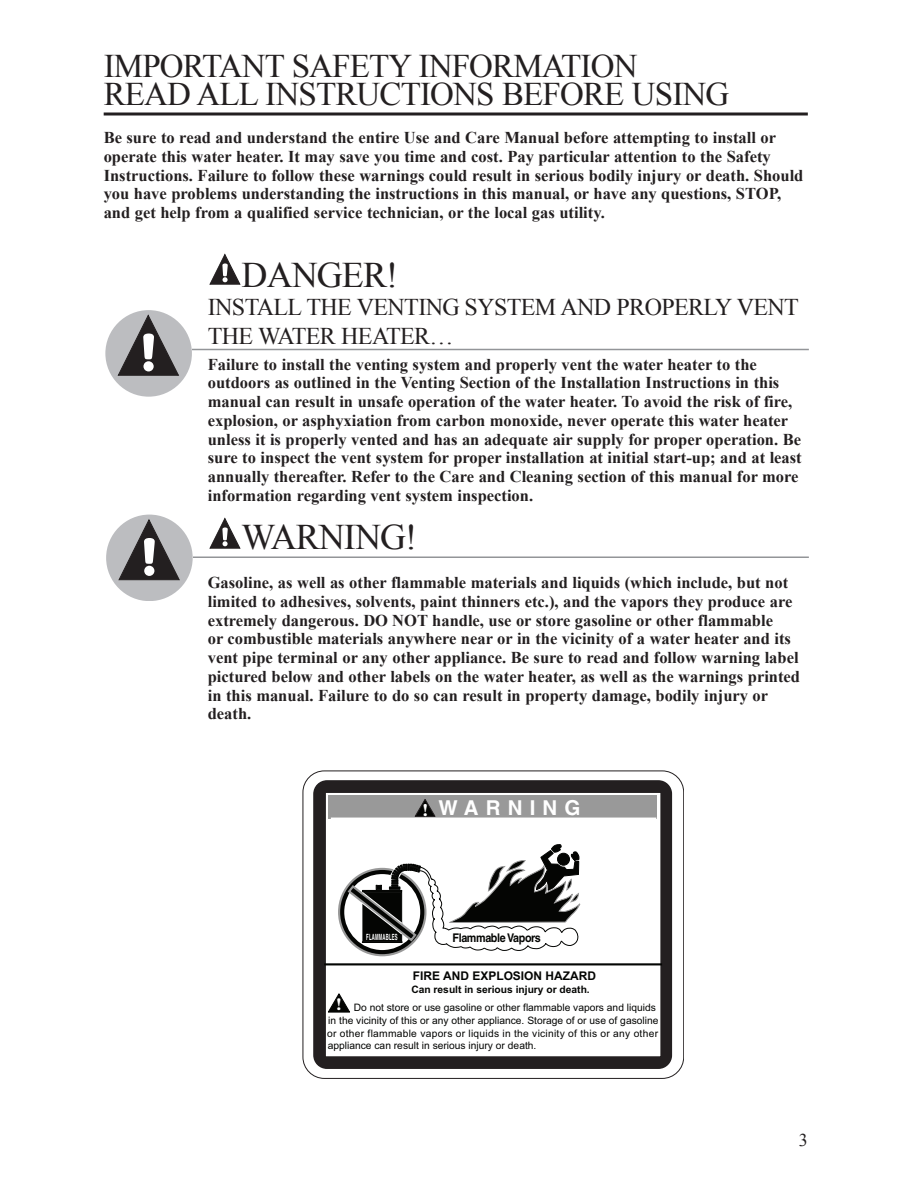
<style>
.page{position:relative;width:918px;height:1188px;background:#fff}
.page>*{position:absolute;margin:0;border:0;box-sizing:border-box;transform-origin:0 0}
.safety_danger{font:36px "Times New Roman";letter-spacing:-.025em;color:#231f20}
.safety_head{font:33px "Times New Roman";letter-spacing:-.025em;color:#231f20}
.safety_subhead{font:24px/28.5px "Times New Roman";letter-spacing:-.025em;color:#231f20}
.t1{font:700 20.55px "Helvetica";letter-spacing:.35em;color:#fff}
.t2{font:18px "Times New Roman";color:#231f20}
.t3{font:700 17.1px "Georgia";color:#fff}
.t4{font:700 16.65px "Georgia";color:#fff}
.safety_body{font:700 16.5px/18.8px "Times New Roman";color:#231f20}
.t5{font:700 12px "Arial";color:#040503}
.t6{font:700 12px "Helvetica";letter-spacing:-.035em;color:#040503;scale:.9 1}
.t7{font:10.2px/17.9px "Arial";color:#040503}
.t8{font:700 8.55px "Helvetica";letter-spacing:.04em;color:#fff;scale:.5 1}
.s1{font-weight:700}
</style>
<div class="page">
<svg style="left:104px;top:112px;width:704px;height:4px;background:#595657"></svg>
<svg style="left:209px;top:254px;width:32px;height:31px"></svg>
<hr style="left:137px;top:349px;width:672px;height:1px;background:#939598">
<svg style="left:209px;top:518px;width:32px;height:31px"></svg>
<hr style="left:137px;top:556px;width:672px;height:2px;background:#939598">
<div style="left:105px;top:310px;width:87px;height:86px;background:#bcbdc0;border-radius:50%"></div>
<svg style="left:117px;top:313px;width:63px;height:63px"></svg>
<div style="left:106px;top:515px;width:86px;height:86px;background:#bcbdc0;border-radius:50%"></div>
<svg style="left:118px;top:518px;width:63px;height:63px"></svg>
<svg style="left:313px;top:780px;width:360px;height:289px"></svg>
<svg style="left:327px;top:992px;width:24px;height:21px"></svg>
<div style="left:329px;top:795px;width:328px;height:23px;background:#999"></div>
<svg style="left:414px;top:799px;width:22px;height:19px"></svg>
<hr style="left:324px;top:963px;width:338px;height:2px;background:#040503">
<hr style="left:331px;top:818px;width:325px;height:2px;background:#fff">
<svg style="left:339px;top:869px;width:86px;height:86px"></svg>
<svg style="left:346px;top:843px;width:237px;height:108px"></svg>
<div style="left:303px;top:771px;width:381px;height:308px;border:1px solid #231f20;border-radius:21px"></div>
<p class="safety_head" style="left:104px;top:44px;width:535px">IMPORTANT SAFETY INFORMATION</p>
<p class="safety_head" style="left:104px;top:72px;width:627px">READ ALL INSTRUCTIONS BEFORE USING</p>
<p class="safety_body" style="left:104px;top:128px;width:701px">Be sure to read and understand the entire Use and Care Manual before attempting to install or operate this water heater. It may save you time and cost. Pay particular attention to the Safety Instructions. Failure to follow these warnings could result in serious bodily injury or death. Should you have problems understanding the instructions in this manual, or have any questions, STOP, and get help from a qualified service technician, or the local gas utility.</p>
<p class="safety_danger" style="left:242px;top:250px;width:158px">DANGER!</p>
<p class="safety_subhead" style="left:208px;top:292px;width:593px">INSTALL THE VENTING SYSTEM AND PROPERLY VENT<br>THE WATER HEATER…</p>
<p class="safety_body" style="left:208px;top:354px;width:595px">Failure to install the venting system and properly vent the water heater to the outdoors as outlined in the Venting Section of the Installation Instructions in this manual can result in unsafe operation of the water heater. To avoid the risk of fire, explosion, or asphyxiation from carbon monoxide, never operate this water heater unless it is properly vented and has an adequate air supply for proper operation. Be sure to inspect the vent system for proper installation at initial start-up; and at least annually thereafter. Refer to the Care and Cleaning section of this manual for more information regarding vent system inspection.</p>
<p class="safety_danger" style="left:242px;top:513px;width:177px">WARNING!</p>
<p class="safety_body" style="left:208px;top:573px;width:594px">Gasoline, as well as other flammable materials and liquids (which include, but not limited to adhesives, solvents, paint thinners etc.), and the vapors they produce are extremely dangerous. DO NOT handle, use or store gasoline or other flammable<br>or combustible materials anywhere near or in the vicinity of a water heater and its vent pipe terminal or any other appliance. Be sure to read and follow warning label pictured below and other labels on the water heater, as well as the warnings printed in this manual. Failure to do so can result in property damage, bodily injury or death.</p>
<p class="t3" style="left:422px;top:800px;width:8px">!</p>
<p class="t1" style="left:438px;top:796px;width:144px">WARNING</p>
<p class="t8" style="left:366px;top:932px;width:64px">FLAMMABLES</p>
<p class="t6" style="left:453px;top:931px;width:100px">Flammable Vapors</p>
<p class="t5" style="left:413px;top:968px;width:185px">FIRE AND EXPLOSION HAZARD</p>
<p class="t7" style="left:354px;top:980px;width:304px;text-indent:58px"><span class="s1">Can result in serious injury or death.<br></span>Do not store or use gasoline or other flammable vapors and liquids</p>
<p class="t7" style="left:327px;top:1014px;width:333px;line-height:12.8px">in the vicinity of this or any other appliance. Storage of or use of gasoline or other flammable vapors or liquids in the vicinity of this or any other</p>
<p class="t7" style="left:328px;top:1036px;width:210px">appliance can result in serious injury or death.</p>
<p class="t4" style="left:336px;top:995px;width:8px">!</p>
<p class="t2" style="left:799px;top:1128px;width:10px">3</p>
</div>
